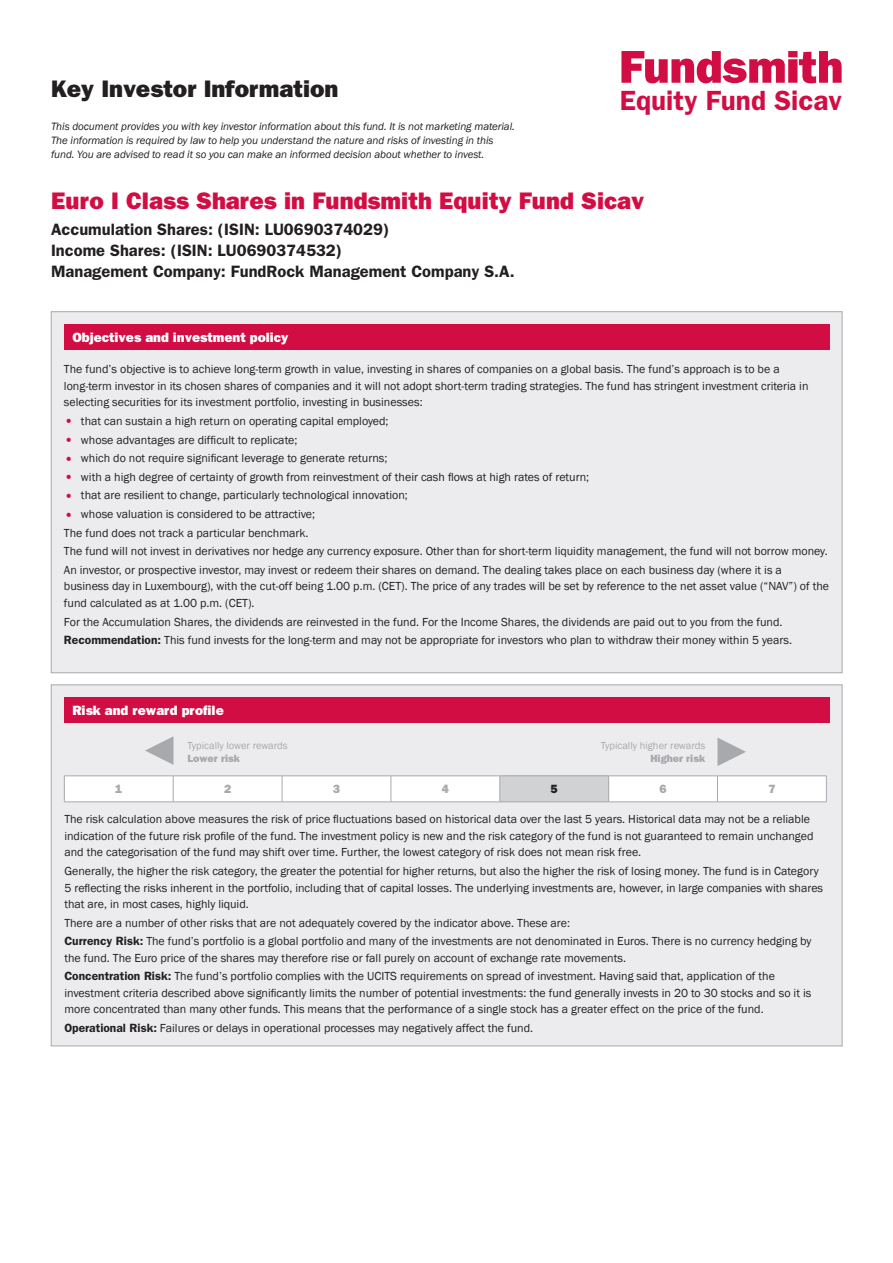
<style>
.page{position:relative;width:893px;height:1263px;background:#fff}
.page>*{position:absolute;margin:0;border:0;box-sizing:border-box;transform-origin:0 0}
.t1{font:600 27.9px "Franklin Gothic";color:#d20d44}
.intro_details{font:800 24px "Franklin Gothic";color:#d20d44}
.t2{font:800 24px "Franklin Gothic";color:#231f20}
.intro_details-2{font:600 16.5px/21px "Franklin Gothic";color:#231f20}
.section_title{font:800 13.5px "Franklin Gothic";color:#fff}
.body_text{font:12px/16.5px "Franklin Gothic";color:#231f20}
.bullets{font:12px "Franklin Gothic";color:#231f20}
.t3{font:800 12px "Franklin Gothic";color:#a8a9ad}
.t4{font:800 12px "Franklin Gothic";color:#231f20}
.intro_note{font:italic 10.95px/14.2px "Franklin Gothic";letter-spacing:-.005em;color:#231f20}
.t5{font:10.5px "Franklin Gothic";color:#a8a9ad}
.t6{font:800 10.5px "Franklin Gothic";color:#a8a9ad}
.s1{font-size:15px;color:#d20d44}
.s2{font-weight:600}
</style>
<div class="page">
<svg style="left:621px;top:51px;width:221px;height:32px"></svg>
<div style="left:51px;top:311px;width:791px;height:362px;background:#ececee;border:1px solid #a8a9ad"></div>
<div style="left:64px;top:324px;width:765px;height:26px;background:#d20d44"></div>
<div style="left:51px;top:685px;width:791px;height:361px;background:#ececee;border:1px solid #a8a9ad"></div>
<div style="left:64px;top:698px;width:765px;height:25px;background:#d20d44"></div>
<hr style="left:64px;top:775px;width:109px;height:1px;background:#a8a9ad">
<hr style="left:173px;top:775px;width:109px;height:1px;background:#a8a9ad">
<hr style="left:282px;top:775px;width:109px;height:1px;background:#a8a9ad">
<hr style="left:391px;top:775px;width:109px;height:1px;background:#a8a9ad">
<hr style="left:500px;top:775px;width:109px;height:1px;background:#a8a9ad">
<hr style="left:609px;top:775px;width:108px;height:1px;background:#a8a9ad">
<hr style="left:717px;top:775px;width:109px;height:1px;background:#a8a9ad">
<svg style="left:64px;top:776px;width:763px;height:26px;background:#f6f6f6"></svg>
<hr style="left:64px;top:801px;width:109px;height:1px;background:#a8a9ad">
<hr style="left:173px;top:801px;width:109px;height:1px;background:#a8a9ad">
<hr style="left:282px;top:801px;width:109px;height:1px;background:#a8a9ad">
<hr style="left:391px;top:801px;width:109px;height:1px;background:#a8a9ad">
<hr style="left:500px;top:801px;width:109px;height:1px;background:#a8a9ad">
<hr style="left:609px;top:801px;width:108px;height:1px;background:#a8a9ad">
<hr style="left:717px;top:801px;width:109px;height:1px;background:#a8a9ad">
<svg style="left:145px;top:736px;width:28px;height:29px"></svg>
<svg style="left:717px;top:738px;width:29px;height:28px"></svg>
<p class="t2" style="left:51px;top:74px;width:289px">Key Investor Information</p>
<p class="intro_note" style="left:51px;top:119px;width:465px">This document provides you with key investor information about this fund. It is not marketing material.<br>The information is required by law to help you understand the nature and risks of investing in this fund. You are advised to read it so you can make an informed decision about whether to invest.</p>
<p class="intro_details" style="left:51px;top:187px;width:595px">Euro I Class Shares in Fundsmith Equity Fund Sicav</p>
<p class="intro_details-2" style="left:51px;top:218px;width:340px">Accumulation Shares: (ISIN: LU0690374029)</p>
<p class="intro_details-2" style="left:51px;top:239px;width:465px">Income Shares: (ISIN: LU0690374532)<br>Management Company: FundRock Management Company S.A.</p>
<h1 class="t1" style="left:620px;top:84px;width:224px">Equity Fund Sicav</h1>
<p class="section_title" style="left:72px;top:330px;width:218px">Objectives and investment policy</p>
<p class="body_text" style="left:64px;top:361px;width:746px">The fund’s objective is to achieve long-term growth in value, investing in shares of companies on a global basis. The fund’s approach is to be a long-term investor in its chosen shares of companies and it will not adopt short-term trading strategies. The fund has stringent investment criteria in selecting securities for its investment portfolio, investing in businesses:</p>
<p class="body_text" style="left:64px;top:413px;width:326px"><span class="s1">•</span> that can sustain a high return on operating capital employed;</p>
<p class="bullets" style="left:64px;top:432px;width:235px"><span class="s1">•</span> whose advantages are difficult to replicate;</p>
<p class="bullets" style="left:64px;top:451px;width:325px"><span class="s1">•</span> which do not require significant leverage to generate returns;</p>
<p class="bullets" style="left:64px;top:469px;width:527px"><span class="s1">•</span> with a high degree of certainty of growth from reinvestment of their cash flows at high rates of return;</p>
<p class="bullets" style="left:64px;top:488px;width:345px"><span class="s1">•</span> that are resilient to change, particularly technological innovation;</p>
<p class="bullets" style="left:64px;top:507px;width:253px"><span class="s1">•</span> whose valuation is considered to be attractive;</p>
<p class="body_text" style="left:64px;top:525px;width:246px">The fund does not track a particular benchmark.</p>
<p class="body_text" style="left:64px;top:543px;width:765px">The fund will not invest in derivatives nor hedge any currency exposure. Other than for short-term liquidity management, the fund will not borrow money.</p>
<p class="body_text" style="left:64px;top:562px;width:767px">An investor, or prospective investor, may invest or redeem their shares on demand. The dealing takes place on each business day (where it is a business day in Luxembourg), with the cut-off being 1.00 p.m. (CET). The price of any trades will be set by reference to the net asset value (“NAV”) of the fund calculated as at 1.00 p.m. (CET).</p>
<p class="body_text" style="left:64px;top:613px;width:720px">For the Accumulation Shares, the dividends are reinvested in the fund. For the Income Shares, the dividends are paid out to you from the fund.</p>
<p class="body_text" style="left:64px;top:632px;width:730px"><span class="s2">Recommendation:</span> This fund invests for the long-term and may not be appropriate for investors who plan to withdraw their money within 5 years.</p>
<p class="section_title" style="left:72px;top:703px;width:153px">Risk and reward profile</p>
<p class="t5" style="left:187px;top:739px;width:102px">Typically lower rewards</p>
<p class="t6" style="left:187px;top:752px;width:54px">Lower risk</p>
<p class="t5" style="left:601px;top:739px;width:106px">Typically higher rewards</p>
<p class="t6" style="left:650px;top:752px;width:56px">Higher risk</p>
<p class="t3" style="left:115px;top:782px;width:9px">1</p>
<p class="t3" style="left:224px;top:782px;width:9px">2</p>
<p class="t3" style="left:333px;top:782px;width:9px">3</p>
<p class="t3" style="left:442px;top:782px;width:9px">4</p>
<p class="t4" style="left:551px;top:782px;width:9px">5</p>
<p class="t3" style="left:659px;top:782px;width:9px">6</p>
<p class="t3" style="left:768px;top:782px;width:9px">7</p>
<p class="body_text" style="left:64px;top:811px;width:751px">The risk calculation above measures the risk of price fluctuations based on historical data over the last 5 years. Historical data may not be a reliable indication of the future risk profile of the fund. The investment policy is new and the risk category of the fund is not guaranteed to remain unchanged and the categorisation of the fund may shift over time. Further, the lowest category of risk does not mean risk free.</p>
<p class="body_text" style="left:64px;top:863px;width:760px">Generally, the higher the risk category, the greater the potential for higher returns, but also the higher the risk of losing money. The fund is in Category<br>5 reflecting the risks inherent in the portfolio, including that of capital losses. The underlying investments are, however, in large companies with shares that are, in most cases, highly liquid.</p>
<p class="body_text" style="left:64px;top:915px;width:507px">There are a number of other risks that are not adequately covered by the indicator above. These are:</p>
<p class="body_text" style="left:64px;top:933px;width:749px"><span class="s2">Currency Risk:</span> The fund’s portfolio is a global portfolio and many of the investments are not denominated in Euros. There is no currency hedging by the fund. The Euro price of the shares may therefore rise or fall purely on account of exchange rate movements.</p>
<p class="body_text" style="left:64px;top:968px;width:748px"><span class="s2">Concentration Risk:</span> The fund’s portfolio complies with the UCITS requirements on spread of investment. Having said that, application of the investment criteria described above significantly limits the number of potential investments: the fund generally invests in 20 to 30 stocks and so it is more concentrated than many other funds. This means that the performance of a single stock has a greater effect on the price of the fund.</p>
<p class="body_text" style="left:64px;top:1020px;width:470px"><span class="s2">Operational Risk:</span> Failures or delays in operational processes may negatively affect the fund.</p>
</div>
